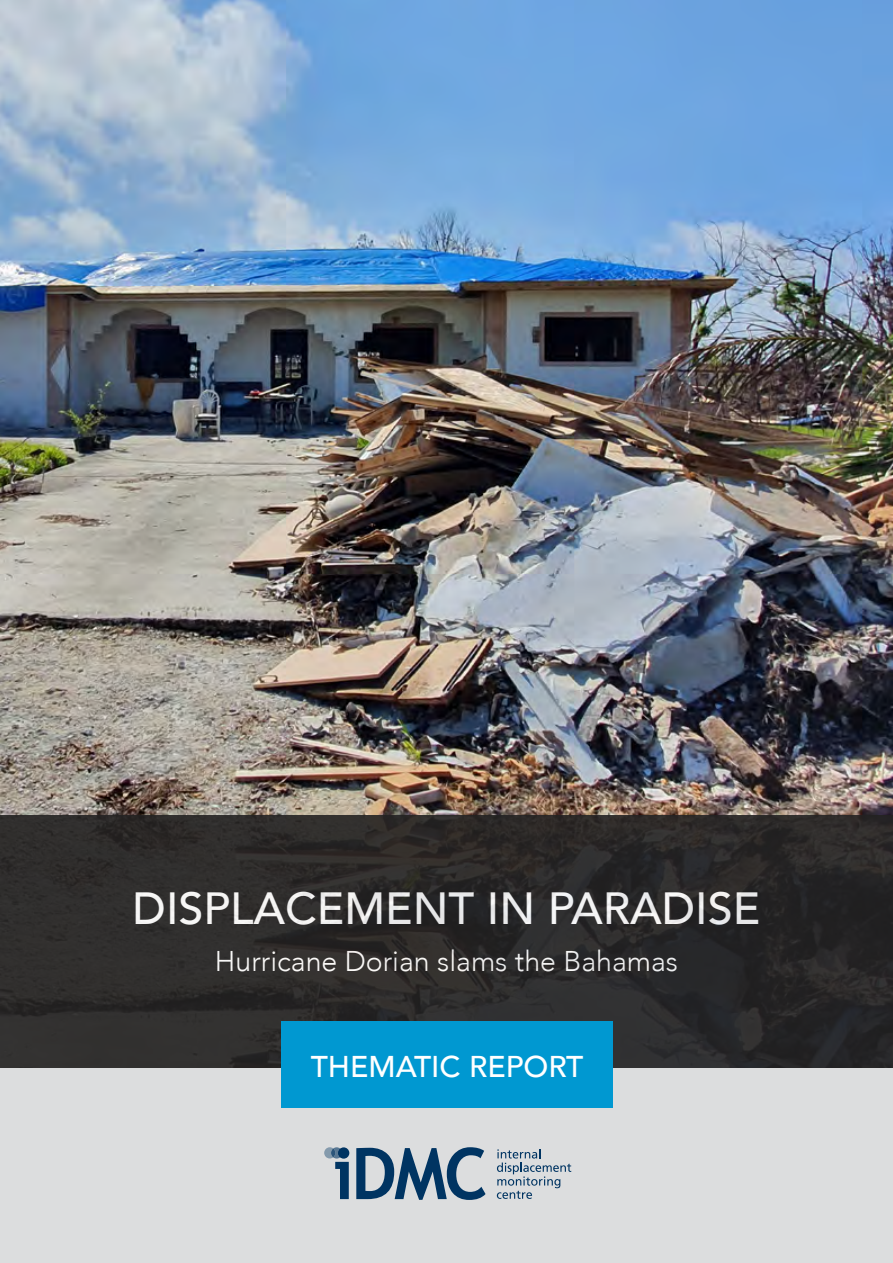
<style>
.page{position:relative;width:893px;height:1263px;background:#fff}
.page>*{position:absolute;margin:0;border:0;box-sizing:border-box;transform-origin:0 0}
.t1{font:500 45px "Avenir";color:#fff}
.t2{font:500 30px "Avenir";color:#fff}
.t3{font:300 28.5px "Avenir";color:#fff}
</style>
<div class="page">
<div style="left:0;top:1067px;width:893px;height:196px;background:#dcddde"></div>
<img style="left:0;top:0;width:893px;height:815px">
<svg style="left:356px;top:1147px;width:130px;height:53px"></svg>
<svg style="left:324px;top:1147px;width:25px;height:52px"></svg>
<svg style="left:497px;top:1149px;width:74px;height:50px"></svg>
<div style="left:0;top:815px;width:893px;height:252px;background:linear-gradient(to right,#312f2d,#272627)"></div>
<div style="left:281px;top:1021px;width:332px;height:87px;background:#0098d1"></div>
<h1 class="t1" style="left:133px;top:869px;width:629px">DISPLACEMENT IN PARADISE</h1>
<p class="t3" style="left:215px;top:944px;width:465px">Hurricane Dorian slams the Bahamas</p>
<p class="t2" style="left:311px;top:1040px;width:274px">THEMATIC REPORT</p>
</div>
